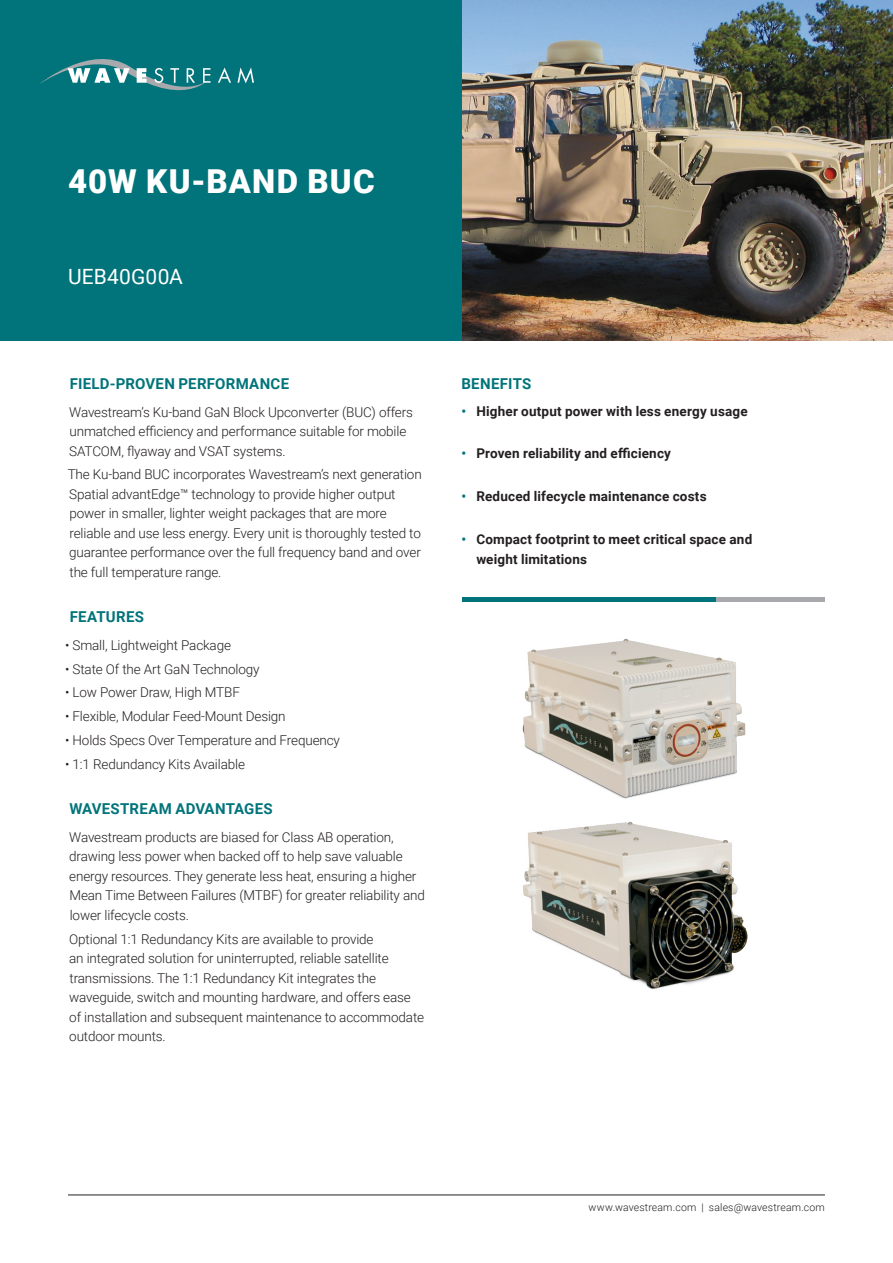
<style>
.page{position:relative;width:893px;height:1263px;background:#fff}
.page>*{position:absolute;margin:0;border:0;box-sizing:border-box;transform-origin:0 0}
.t1{font:900 33px "Roboto";letter-spacing:.035em;color:#fff}
.t2{font:21px "Roboto";letter-spacing:.005em;color:#fff}
.t3{font:700 15px "Roboto";letter-spacing:.02em;color:#00747a}
.t4{font:300 13.5px/19.5px "Roboto";letter-spacing:-.01em;color:#231f20}
.t5{font:700 13.5px "Roboto";letter-spacing:.015em;color:#231f20}
.t6{font:700 13.5px "Roboto";color:#00747a}
.t7{font:300 10.5px "Roboto";letter-spacing:.015em;color:#231f20}
</style>
<div class="page">
<img style="left:461px;top:0;width:432px;height:340px">
<div style="left:0;top:0;width:461px;height:340px;background:#00747a"></div>
<hr style="left:68px;top:1195px;width:757px;height:1px;background:#231f20">
<svg style="left:39px;top:59px;width:192px;height:32px"></svg>
<svg style="left:238px;top:67px;width:16px;height:16px"></svg>
<img style="left:522px;top:638px;width:224px;height:161px">
<img style="left:523px;top:821px;width:225px;height:168px">
<div style="left:462px;top:597px;width:254px;height:5px;background:#00747a"></div>
<div style="left:716px;top:597px;width:108px;height:5px;background:#a8a9ad"></div>
<p class="t1" style="left:68px;top:158px;width:308px">40W KU-BAND BUC</p>
<p class="t2" style="left:68px;top:262px;width:116px">UEB40G00A</p>
<p class="t3" style="left:70px;top:373px;width:221px">FIELD-PROVEN PERFORMANCE</p>
<p class="t4" style="left:69px;top:402px;width:345px">Wavestreams’ Ku-band GaN Block Upconverter (BUC) offers unmatched efficiency and performance suitable for mobile<br>SATCOM, flyaway and VSAT systems.</p>
<p class="t4" style="left:68px;top:464px;width:356px">The Ku-band BUC incorporates Wavestreams’ next generation Spatial advantEdge™ technology to provide higher output power in smaller, lighter weight packages that are more reliable and use less energy. Every unit is thoroughly tested to guarantee performance over the full frequency band and over the full temperature range.</p>
<p class="t3" style="left:70px;top:606px;width:76px">FEATURES</p>
<p class="t4" style="left:65px;top:635px;width:167px">• Small, Lightweight Package</p>
<p class="t4" style="left:65px;top:659px;width:196px">• State Of the Art GaN Technology</p>
<p class="t4" style="left:65px;top:682px;width:176px">• Low Power Draw, High MTBF</p>
<p class="t4" style="left:65px;top:706px;width:222px">• Flexible, Modular Feed-Mount Design</p>
<p class="t4" style="left:65px;top:730px;width:276px">• Holds Specs Over Temperature and Frequency</p>
<p class="t4" style="left:65px;top:754px;width:181px">• 1:1 Redundancy Kits Available</p>
<p class="t3" style="left:69px;top:798px;width:205px">WAVESTREAM ADVANTAGES</p>
<p class="t4" style="left:69px;top:827px;width:357px">Wavestream products are biased for Class AB operation, drawing less power when backed off to help save valuable energy resources. They generate less heat, ensuring a higher Mean Time Between Failures (MTBF) for greater reliability and lower lifecycle costs.</p>
<p class="t4" style="left:69px;top:928px;width:356px">Optional 1:1 Redundancy Kits are available to provide<br>an integrated solution for uninterrupted, reliable satellite transmissions. The 1:1 Redundancy Kit integrates the waveguide, switch and mounting hardware, and offers ease of installation and subsequent maintenance to accommodate outdoor mounts.</p>
<p class="t3" style="left:461px;top:373px;width:72px">BENEFITS</p>
<p class="t6" style="left:461px;top:401px;width:6px">•</p>
<p class="t5" style="left:476px;top:401px;width:273px">Higher output power with less energy usage</p>
<p class="t6" style="left:461px;top:444px;width:6px">•</p>
<p class="t6" style="left:461px;top:487px;width:6px">•</p>
<p class="t5" style="left:476px;top:444px;width:196px">Proven reliability and efficiency</p>
<p class="t5" style="left:476px;top:487px;width:232px">Reduced lifecycle maintenance costs</p>
<p class="t6" style="left:461px;top:530px;width:6px">•</p>
<p class="t5" style="left:476px;top:530px;width:277px">Compact footprint to meet critical space and</p>
<p class="t5" style="left:476px;top:549px;width:112px">weight limitations</p>
<p class="t7" style="left:709px;top:1200px;width:117px">sales@wavestream.com</p>
<p class="t7" style="left:701px;top:1200px;width:4px">|</p>
<p class="t7" style="left:589px;top:1200px;width:109px">www.wavestream.com</p>
</div>
